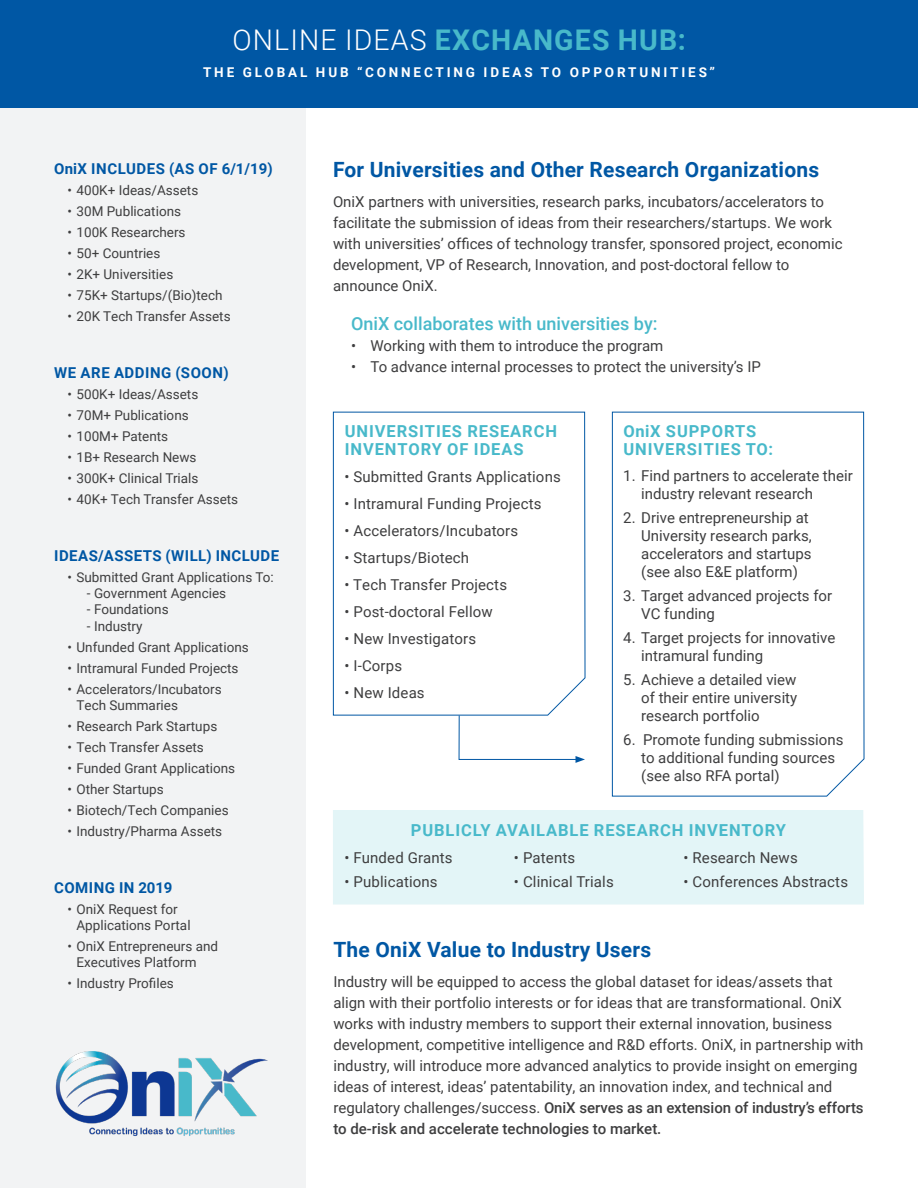
<style>
.page{position:relative;width:918px;height:1188px;background:#fff}
.page>*{position:absolute;margin:0;border:0;box-sizing:border-box;transform-origin:0 0}
.t1{font:700 28.5px "Roboto";letter-spacing:.04em;color:#48b9ca}
.t2{font:700 21px "Roboto";letter-spacing:.01em;color:#0057a4}
.t3{font:500 18px "Roboto";color:#48b9ca}
.t4{font:700 16.5px/18px "Roboto";letter-spacing:.055em;color:#48b9ca}
.t5{font:15px/21px "Roboto";color:#3e3e3f}
.t6{font:700 15px "Roboto";letter-spacing:.03em;color:#0057a4}
.t7{font:13.5px/16.2px "Roboto";color:#3e3e3f}
.t8{font:700 13.5px "Roboto";letter-spacing:.21em;color:#fff}
.s1{font-weight:300;color:#fff}
.s2{font-weight:500}
</style>
<div class="page">
<div style="left:0;top:0;width:306px;height:1188px;background:#f2f3f4"></div>
<img style="left:55px;top:1051px;width:213px;height:85px">
<div style="left:0;top:0;width:918px;height:108px;background:#0057a4"></div>
<svg style="left:333px;top:411px;width:253px;height:305px"></svg>
<svg style="left:612px;top:411px;width:253px;height:386px"></svg>
<div style="left:333px;top:810px;width:531px;height:94px;background:#e3f5f7"></div>
<svg style="left:458px;top:715px;width:127px;height:48px"></svg>
<p class="t1" style="left:233px;top:20px;width:455px"><span class="s1">ONLINE IDEAS</span> EXCHANGES HUB:</p>
<p class="t8" style="left:203px;top:63px;width:514px">THE GLOBAL HUB “CONNECTING IDEAS TO OPPORTUNITIES”</p>
<p class="t6" style="left:54px;top:158px;width:220px">OniX INCLUDES (AS OF 6/1/19)</p>
<p class="t7" style="left:68px;top:182px;width:132px">• 400K+ Ideas/Assets</p>
<p class="t7" style="left:68px;top:203px;width:115px">• 30M Publications</p>
<p class="t7" style="left:68px;top:224px;width:120px">• 100K Researchers</p>
<p class="t7" style="left:68px;top:245px;width:94px">• 50+ Countries</p>
<p class="t7" style="left:68px;top:266px;width:107px">• 2K+ Universities</p>
<p class="t7" style="left:68px;top:287px;width:157px">• 75K+ Startups/(Bio)tech</p>
<p class="t7" style="left:68px;top:308px;width:165px">• 20K Tech Transfer Assets</p>
<p class="t6" style="left:54px;top:362px;width:176px">WE ARE ADDING (SOON)</p>
<p class="t7" style="left:68px;top:386px;width:132px">• 500K+ Ideas/Assets</p>
<p class="t7" style="left:68px;top:407px;width:123px">• 70M+ Publications</p>
<p class="t7" style="left:68px;top:428px;width:102px">• 100M+ Patents</p>
<p class="t7" style="left:68px;top:449px;width:131px">• 1B+ Research News</p>
<p class="t7" style="left:68px;top:470px;width:133px">• 300K+ Clinical Trials</p>
<p class="t7" style="left:68px;top:491px;width:172px">• 40K+ Tech Transfer Assets</p>
<p class="t6" style="left:54px;top:545px;width:226px">IDEAS/ASSETS (WILL) INCLUDE</p>
<p class="t7" style="left:68px;top:569px;width:208px">• Submitted Grant Applications To:</p>
<p class="t7" style="left:87px;top:585px;width:141px">- Government Agencies</p>
<p class="t7" style="left:87px;top:601px;width:83px">- Foundations</p>
<p class="t7" style="left:87px;top:617px;width:57px">- Industry</p>
<p class="t7" style="left:68px;top:638px;width:183px">• Unfunded Grant Applications</p>
<p class="t7" style="left:68px;top:659px;width:173px">• Intramural Funded Projects</p>
<p class="t7" style="left:77px;top:680px;width:147px;text-indent:-9px">• Accelerators/Incubators<br>Tech Summaries</p>
<p class="t7" style="left:68px;top:717px;width:151px">• Research Park Startups</p>
<p class="t7" style="left:68px;top:738px;width:138px">• Tech Transfer Assets</p>
<p class="t7" style="left:68px;top:759px;width:169px">• Funded Grant Applications</p>
<p class="t7" style="left:68px;top:780px;width:98px">• Other Startups</p>
<p class="t7" style="left:68px;top:801px;width:163px">• Biotech/Tech Companies</p>
<p class="t7" style="left:68px;top:822px;width:156px">• Industry/Pharma Assets</p>
<p class="t6" style="left:54px;top:877px;width:120px">COMING IN 2019</p>
<p class="t7" style="left:77px;top:900px;width:116px;text-indent:-9px">• OniX Request for<br>Applications Portal</p>
<p class="t7" style="left:77px;top:938px;width:143px;text-indent:-9px">• OniX Entrepreneurs and<br>Executives Platform</p>
<p class="t7" style="left:68px;top:975px;width:108px">• Industry Profiles</p>
<p class="t2" style="left:333px;top:155px;width:488px">For Universities and Other Research Organizations</p>
<p class="t5" style="left:333px;top:191px;width:511px">OniX partners with universities, research parks, incubators/accelerators to facilitate the submission of ideas from their researchers/startups. We work with universities’ offices of technology transfer, sponsored project, economic development, VP of Research, Innovation, and post-doctoral fellow to announce OniX.</p>
<p class="t3" style="left:351px;top:311px;width:308px">OniX collaborates with universities by:</p>
<p class="t5" style="left:351px;top:335px;width:314px">• Working with them to introduce the program</p>
<p class="t5" style="left:351px;top:356px;width:411px">• To advance internal processes to protect the university’s IP</p>
<p class="t4" style="left:345px;top:422px;width:214px">UNIVERSITIES RESEARCH<br>INVENTORY OF IDEAS</p>
<p class="t5" style="left:344px;top:466px;width:218px">• Submitted Grants Applications</p>
<p class="t5" style="left:344px;top:493px;width:199px">• Intramural Funding Projects</p>
<p class="t5" style="left:344px;top:520px;width:175px">• Accelerators/Incubators</p>
<p class="t5" style="left:344px;top:547px;width:126px">• Startups/Biotech</p>
<p class="t5" style="left:344px;top:574px;width:164px">• Tech Transfer Projects</p>
<p class="t5" style="left:344px;top:601px;width:150px">• Post-doctoral Fellow</p>
<p class="t5" style="left:344px;top:628px;width:133px">• New Investigators</p>
<p class="t5" style="left:344px;top:655px;width:59px">• I-Corps</p>
<p class="t5" style="left:344px;top:682px;width:82px">• New Ideas</p>
<p class="t4" style="left:624px;top:422px;width:151px">OniX SUPPORTS<br>UNIVERSITIES TO:</p>
<p class="t5" style="left:641px;top:466px;width:213px;line-height:18px;text-indent:-18px">1. Find partners to accelerate their industry relevant research</p>
<p class="t5" style="left:641px;top:508px;width:172px;line-height:18px;text-indent:-18px">2. Drive entrepreneurship at<br>University research parks, accelerators and startups (see also E&amp;E platform)</p>
<p class="t5" style="left:641px;top:586px;width:192px;line-height:18px;text-indent:-18px">3. Target advanced projects for<br>VC funding</p>
<p class="t5" style="left:641px;top:628px;width:196px;line-height:18px;text-indent:-18px">4. Target projects for innovative intramural funding</p>
<p class="t5" style="left:641px;top:670px;width:158px;line-height:18px;text-align:justify;text-indent:-18px">5. Achieve a detailed view of their entire university research portfolio</p>
<p class="t5" style="left:641px;top:730px;width:204px;line-height:18px;text-indent:-18px">6. Promote funding submissions to additional funding sources (see also RFA portal)</p>
<p class="t4" style="left:411px;top:821px;width:377px">PUBLICLY AVAILABLE RESEARCH INVENTORY</p>
<p class="t5" style="left:344px;top:847px;width:110px">• Funded Grants</p>
<p class="t5" style="left:344px;top:871px;width:95px">• Publications</p>
<p class="t5" style="left:683px;top:847px;width:116px">• Research News</p>
<p class="t5" style="left:683px;top:871px;width:166px">• Conferences Abstracts</p>
<p class="t5" style="left:514px;top:847px;width:63px">• Patents</p>
<p class="t5" style="left:514px;top:871px;width:101px">• Clinical Trials</p>
<p class="t2" style="left:333px;top:935px;width:319px">The OniX Value to Industry Users</p>
<p class="t5" style="left:333px;top:971px;width:532px">Industry will be equipped to access the global dataset for ideas/assets that align with their portfolio interests or for ideas that are transformational. OniX works with industry members to support their external innovation, business development, competitive intelligence and R&amp;D efforts. OniX, in partnership with industry, will introduce more advanced analytics to provide insight on emerging ideas of interest, ideas’ patentability, an innovation index, and technical and regulatory challenges/success. <span class="s2">OniX serves as an extension of industry’s efforts to de-risk and accelerate technologies to market.</span></p>
</div>
